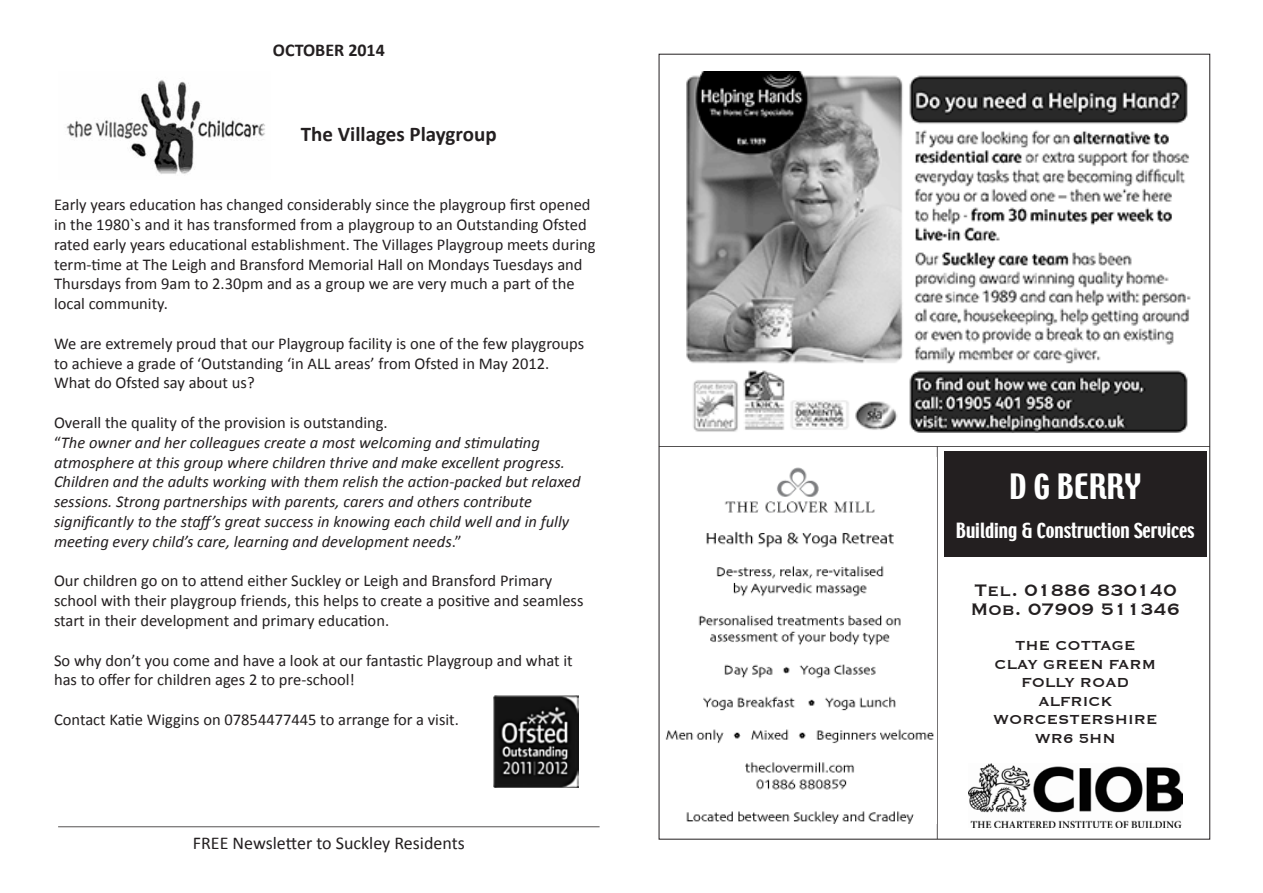
<style>
.page{position:relative;width:1263px;height:893px;background:#fff}
.page>*{position:absolute;margin:0;border:0;box-sizing:border-box;transform-origin:0 0}
.t1{font:30.9px "Techno";color:#fff}
.t2{font:21.6px/18.6px "Copperplate";color:#231f20}
.t3{font:700 21px "Calibri";color:#231f20}
.t4{font:18.6px "Techno";color:#fff}
.t5{font:18px "Calibri";color:#231f20}
.t6{font:700 18px "Calibri";color:#231f20}
.t7{font:16.95px/18.6px "Copperplate";color:#231f20;text-align:center}
.t8{font:16.5px/19.8px "Calibri";color:#231f20}
.t9{font:italic 16.5px/19.8px "Calibri";color:#231f20}
.s1{font-style:normal}
</style>
<div class="page">
<hr style="left:659px;top:446px;width:551px;height:1px;background:#231f20">
<hr style="left:937px;top:446px;width:1px;height:393px;background:#231f20">
<hr style="left:58px;top:826px;width:542px;height:1px;background:#231f20">
<img style="left:686px;top:71px;width:505px;height:362px">
<div style="left:944px;top:451px;width:263px;height:105px;background:#231f20"></div>
<img style="left:968px;top:764px;width:214px;height:64px">
<img style="left:665px;top:467px;width:269px;height:357px">
<img style="left:493px;top:695px;width:85px;height:93px">
<img style="left:66px;top:80px;width:199px;height:94px">
<p class="t6" style="left:273px;top:38px;width:113px">OCTOBER 2014</p>
<p class="t3" style="left:301px;top:121px;width:197px">The Villages Playgroup</p>
<p class="t8" style="left:54px;top:195px;width:543px">Early years education has changed considerably since the playgroup first opened in the 1980`s and it has transformed from a playgroup to an Outstanding Ofsted rated early years educational establishment. The Villages Playgroup meets during term-time at The Leigh and Bransford Memorial Hall on Mondays Tuesdays and Thursdays from 9am to 2.30pm and as a group we are very much a part of the local community.</p>
<p class="t8" style="left:54px;top:333px;width:532px">We are extremely proud that our Playgroup facility is one of the few playgroups to achieve a grade of ‘Outstanding ‘in ALL areas’ from Ofsted in May 2012.<br>What do Ofsted say about us?</p>
<p class="t9" style="left:54px;top:412px;width:528px"><span class="s1">Overall the quality of the provision is outstanding.<br>“</span>The owner and her colleagues create a most welcoming and stimulating atmosphere at this group where children thrive and make excellent progress.<br>Children and the adults working with them relish the action-packed but relaxed sessions. Strong partnerships with parents, carers and others contribute significantly to the staff’s great success in knowing each child well and in fully meeting every child’s care, learning and development needs<span class="s1">.”</span></p>
<p class="t8" style="left:54px;top:571px;width:531px">Our children go on to attend either Suckley or Leigh and Bransford Primary school with their playgroup friends, this helps to create a positive and seamless start in their development and primary education.</p>
<p class="t8" style="left:54px;top:650px;width:520px">So why don’t you come and have a look at our fantastic Playgroup and what it has to offer for children ages 2 to pre-school!</p>
<p class="t8" style="left:54px;top:710px;width:406px">Contact Katie Wiggins on 07854477445 to arrange for a visit.</p>
<p class="t5" style="left:193px;top:832px;width:273px">FREE Newsletter to Suckley Residents</p>
<h1 class="t1" style="left:1009px;top:466px;width:134px">D G BERRY</h1>
<p class="t4" style="left:956px;top:518px;width:240px">Building &amp; Construction Services</p>
<h2 class="t2" style="left:970px;top:580px;width:211px">Tel. 01886 830140<br>Mob. 07909 511346</h2>
<p class="t7" style="left:993px;top:635px;width:166px">THE COTTAGE<br>CLAY GREEN FARM<br>FOLLY ROAD<br>ALFRICK<br>WORCESTERSHIRE<br>WR6 5HN</p>
</div>
